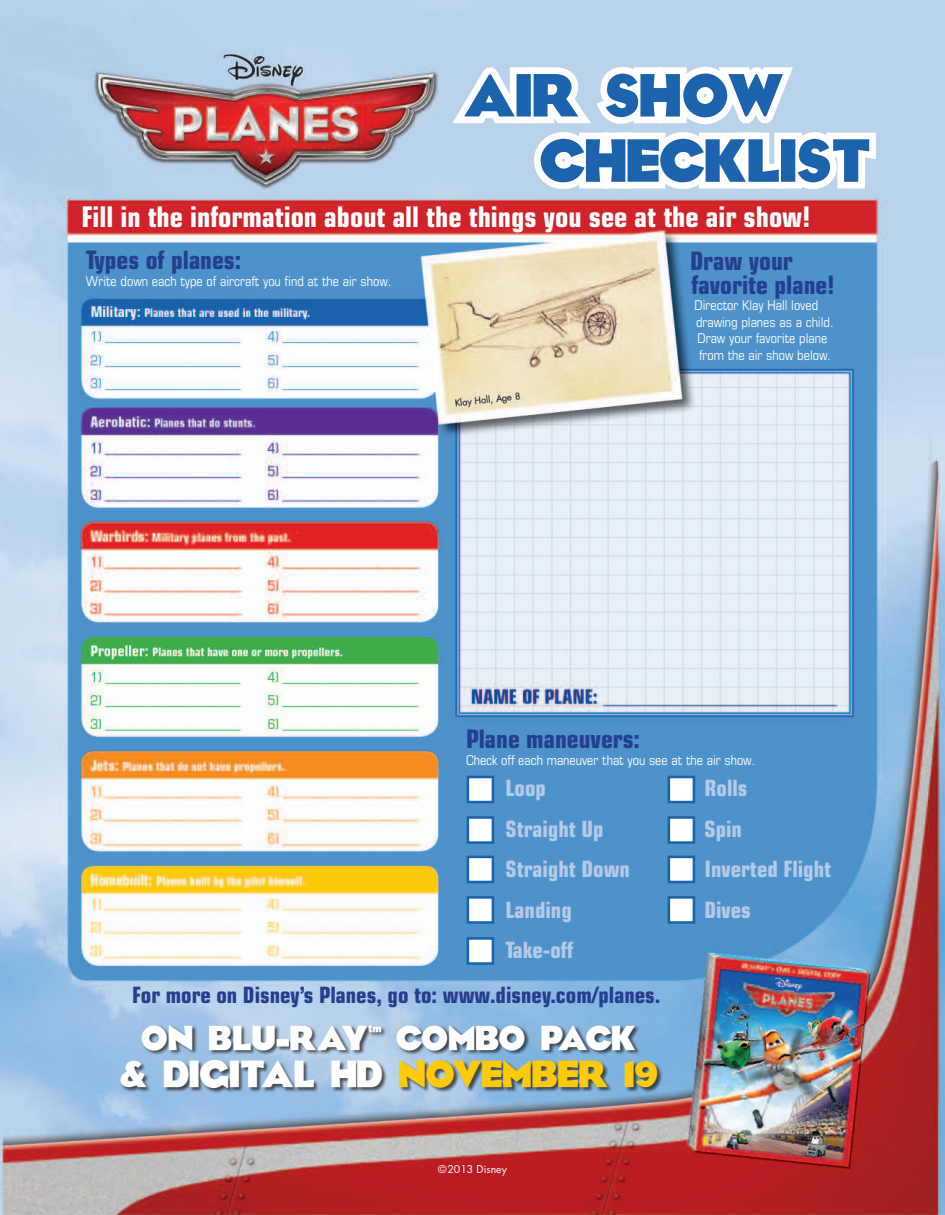
<style>
.page{position:relative;width:945px;height:1215px;background:#fff}
.page>*{position:absolute;margin:0;border:0;box-sizing:border-box;transform-origin:0 0}
.t1{font:700 60.15px "Nova";color:#1c63ad}
.t2{font:700 37.65px "Nova";color:#fff}
.t3{font:700 34.5px "Nova";color:#fff}
.t4{font:700 condensed 28.5px "Eurostile";color:#fff}
.name_of_airport{font:700 condensed 25.5px/24px "Eurostile";color:#253f8e}
.location{font:700 condensed 22.5px "Eurostile";color:#b5cae7}
.t5{font:700 condensed 22.5px "Eurostile";color:#253f8e}
.name_of_airport-2{font:condensed 13.5px/16.5px "Eurostile";color:#fff}
.t6{font:10.5px "Futura";color:#fff}
.s1{color:#feca0a}
</style>
<div class="page">
<img style="left:0;top:0;width:945px;height:1215px">
<svg style="left:440px;top:0;width:444px;height:202px"></svg>
<div style="left:668px;top:776px;width:27px;height:27px;background:#fff;border:3px solid #1c63ad"></div>
<div style="left:668px;top:856px;width:27px;height:27px;background:#fff;border:3px solid #1c63ad"></div>
<div style="left:668px;top:816px;width:27px;height:28px;background:#fff;border:3px solid #1c63ad"></div>
<div style="left:668px;top:896px;width:27px;height:28px;background:#fff;border:3px solid #1c63ad"></div>
<div style="left:467px;top:776px;width:27px;height:27px;background:#fff;border:3px solid #1c63ad"></div>
<div style="left:467px;top:856px;width:27px;height:27px;background:#fff;border:3px solid #1c63ad"></div>
<div style="left:467px;top:816px;width:27px;height:28px;background:#fff;border:3px solid #1c63ad"></div>
<div style="left:467px;top:896px;width:27px;height:28px;background:#fff;border:3px solid #1c63ad"></div>
<div style="left:467px;top:937px;width:27px;height:28px;background:#fff;border:3px solid #1c63ad"></div>
<div style="left:120px;top:1025px;width:543px;height:69px;background:#231f20;opacity:.75"></div>
<p class="t1" style="left:464px;top:59px;width:321px">AIR SHOW</p>
<p class="t1" style="left:540px;top:125px;width:331px">CHECKLIST</p>
<p class="t4" style="left:82px;top:199px;width:730px">Fill in the information about all the things you see at the air show!</p>
<p class="name_of_airport" style="left:690px;top:248px;width:146px">Draw your favorite plane!</p>
<p class="name_of_airport-2" style="left:694px;top:297px;width:141px">Director Klay Hall loved drawing planes as a child.<br>Draw your favorite plane from the air show below.</p>
<p class="name_of_airport" style="left:86px;top:248px;width:157px">Types of planes:</p>
<p class="name_of_airport-2" style="left:86px;top:272px;width:307px">Write down each type of aircraft you find at the air show.</p>
<p class="name_of_airport" style="left:466px;top:727px;width:176px">Plane maneuvers:</p>
<p class="name_of_airport-2" style="left:466px;top:752px;width:291px">Check off each maneuver that you see at the air show.</p>
<p class="location" style="left:505px;top:775px;width:42px">Loop</p>
<p class="location" style="left:505px;top:815px;width:100px">Straight Up</p>
<p class="location" style="left:505px;top:856px;width:126px">Straight Down</p>
<p class="location" style="left:505px;top:896px;width:68px">Landing</p>
<p class="location" style="left:505px;top:937px;width:69px">Take-off</p>
<p class="location" style="left:705px;top:775px;width:45px">Rolls</p>
<p class="location" style="left:705px;top:815px;width:39px">Spin</p>
<p class="location" style="left:705px;top:856px;width:128px">Inverted Flight</p>
<p class="location" style="left:705px;top:896px;width:48px">Dives</p>
<p class="t5" style="left:132px;top:981px;width:530px">For more on Disney’s Planes, go to: www.disney.com/planes.</p>
<p class="t3" style="left:142px;top:1017px;width:496px">ON BLU-RAY™ COMBO PACK</p>
<p class="t2" style="left:120px;top:1052px;width:539px">&amp; DIGITAL HD <span class="s1">NOVEMBER 19</span></p>
<p class="t6" style="left:438px;top:1162px;width:70px">©2013 Disney</p>
</div>
